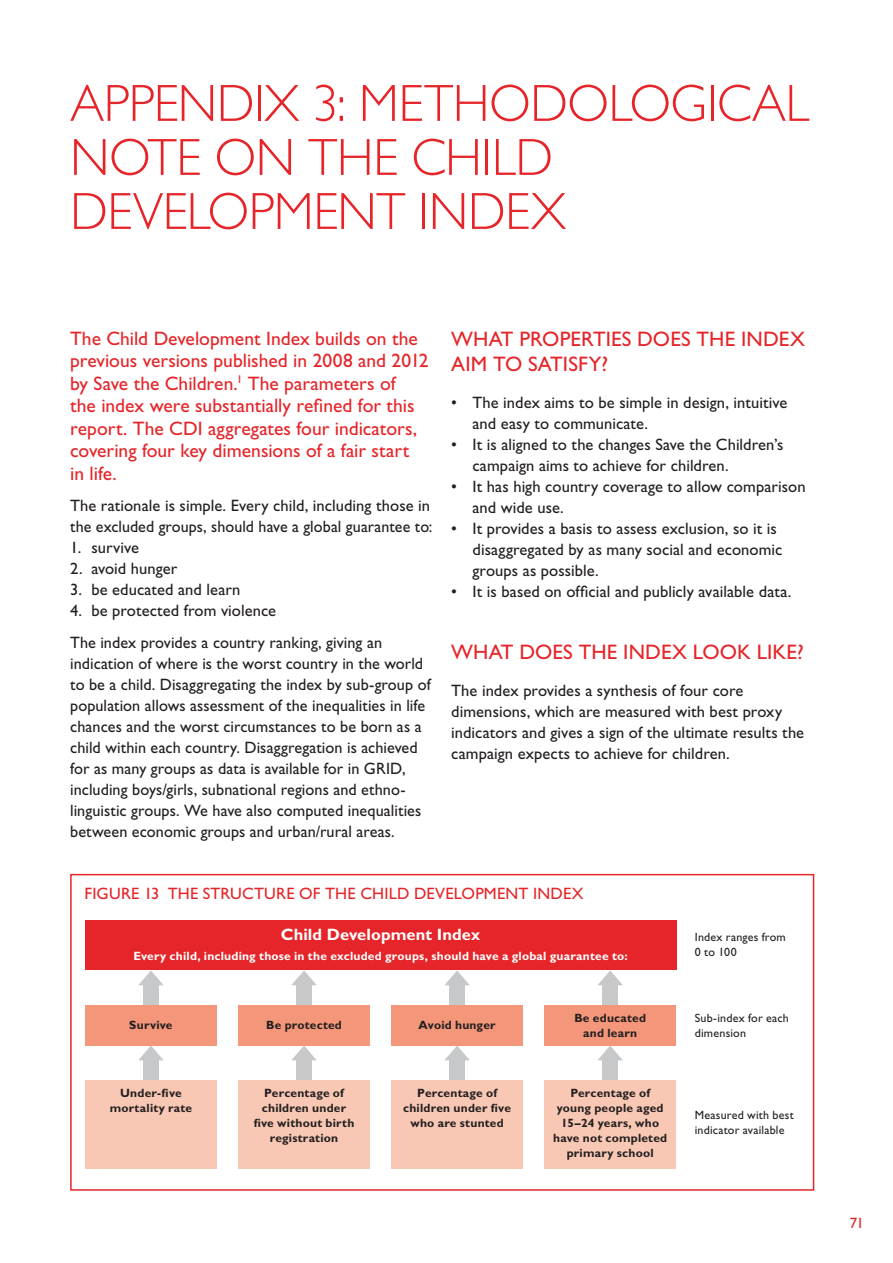
<style>
.page{position:relative;width:893px;height:1263px;background:#fff}
.page>*{position:absolute;margin:0;border:0;box-sizing:border-box;transform-origin:0 0}
.t1{font:300 52.5px/54px "Gill Sans Std";letter-spacing:-.01em;color:#e52529}
.t2{font:21px/25.5px "Gill Sans Std";letter-spacing:.005em;color:#e52529}
.t3{font:19.5px/22.5px "Gill Sans Std";color:#e52529}
.t4{font:16.5px/21px "Gill Sans Std";letter-spacing:.005em;color:#231f20}
.t5{font:16.5px "Gill Sans Std";letter-spacing:.01em;color:#e52529}
.t6{font:700 16.5px "Gill Sans Std";letter-spacing:.005em;color:#fff}
.t7{font:15px "Gill Sans Std";color:#e52529}
.t8{font:700 12px/15px "Gill Sans Std";letter-spacing:.02em;color:#231f20;text-align:center}
.t9{font:12px/15px "Gill Sans Std";letter-spacing:.015em;color:#231f20}
.t10{font:700 12px "Gill Sans Std";letter-spacing:.02em;color:#fff}
</style>
<div class="page">
<div style="left:70px;top:874px;width:744px;height:317px;border:2px solid #e52529"></div>
<div style="left:85px;top:921px;width:591px;height:49px;background:#e52529"></div>
<div style="left:143px;top:1057px;width:16px;height:46px;background:#c7c8ca"></div>
<svg style="left:138px;top:1045px;width:26px;height:15px"></svg>
<div style="left:143px;top:982px;width:16px;height:46px;background:#c7c8ca"></div>
<svg style="left:139px;top:971px;width:24px;height:14px"></svg>
<div style="left:296px;top:1057px;width:16px;height:46px;background:#c7c8ca"></div>
<svg style="left:291px;top:1045px;width:26px;height:15px"></svg>
<div style="left:296px;top:982px;width:16px;height:46px;background:#c7c8ca"></div>
<svg style="left:292px;top:971px;width:24px;height:14px"></svg>
<div style="left:449px;top:1057px;width:16px;height:46px;background:#c7c8ca"></div>
<svg style="left:444px;top:1045px;width:26px;height:15px"></svg>
<div style="left:449px;top:982px;width:16px;height:46px;background:#c7c8ca"></div>
<svg style="left:445px;top:970px;width:25px;height:15px"></svg>
<div style="left:603px;top:1057px;width:15px;height:46px;background:#c7c8ca"></div>
<svg style="left:597px;top:1045px;width:26px;height:15px"></svg>
<div style="left:603px;top:982px;width:15px;height:46px;background:#c7c8ca"></div>
<svg style="left:598px;top:970px;width:25px;height:15px"></svg>
<div style="left:391px;top:1005px;width:132px;height:40px;background:#f3967a"></div>
<div style="left:238px;top:1005px;width:132px;height:40px;background:#f3967a"></div>
<div style="left:85px;top:1005px;width:132px;height:40px;background:#f3967a"></div>
<div style="left:544px;top:1005px;width:132px;height:40px;background:#f3967a"></div>
<div style="left:544px;top:1080px;width:132px;height:88px;background:#f9c8b4"></div>
<div style="left:238px;top:1080px;width:132px;height:88px;background:#f9c8b4"></div>
<div style="left:85px;top:1080px;width:132px;height:88px;background:#f9c8b4"></div>
<div style="left:391px;top:1080px;width:132px;height:88px;background:#f9c8b4"></div>
<h1 class="t1" style="left:70px;top:77px;width:741px">APPENDIX 3: METHODOLOGICAL<br>NOTE ON THE CHILD<br>DEVELOPMENT INDEX</h1>
<p class="t3" style="left:70px;top:327px;width:360px">The Child Development Index builds on the previous versions published in 2008 and 2012 by Save the Children.<sup>1</sup> The parameters of<br>the index were substantially refined for this report. The CDI aggregates four indicators, covering four key dimensions of a fair start<br>in life.</p>
<p class="t4" style="left:70px;top:495px;width:364px">The rationale is simple. Every child, including those in the excluded groups, should have a global guarantee to:</p>
<p class="t4" style="left:70px;top:537px;width:70px">1. survive</p>
<p class="t4" style="left:70px;top:558px;width:109px">2. avoid hunger</p>
<p class="t4" style="left:70px;top:579px;width:172px">3. be educated and learn</p>
<p class="t4" style="left:70px;top:595px;width:313px;line-height:31.5px">4. be protected from violence<br>The index provides a country ranking, giving an</p>
<p class="t4" style="left:70px;top:653px;width:362px">indication of where is the worst country in the world to be a child. Disaggregating the index by sub-group of population allows assessment of the inequalities in life chances and the worst circumstances to be born as a child within each country. Disaggregation is achieved for as many groups as data is available for in GRID, including boys/girls, subnational regions and ethno&shy;linguistic groups. We have also computed inequalities between economic groups and urban/rural areas.</p>
<p class="t2" style="left:451px;top:326px;width:355px">WHAT PROPERTIES DOES THE INDEX<br>AIM TO SATISFY?</p>
<p class="t4" style="left:472px;top:392px;width:316px;text-indent:-21px">• The index aims to be simple in design, intuitive and easy to communicate.</p>
<p class="t4" style="left:472px;top:434px;width:312px;text-indent:-21px">• It is aligned to the changes Save the Children’s campaign aims to achieve for children.</p>
<p class="t4" style="left:472px;top:476px;width:335px;text-indent:-21px">• It has high country coverage to allow comparison and wide use.</p>
<p class="t4" style="left:472px;top:518px;width:311px;text-indent:-21px">• It provides a basis to assess exclusion, so it is disaggregated by as many social and economic groups as possible.</p>
<p class="t4" style="left:451px;top:581px;width:342px">• It is based on official and publicly available data.</p>
<p class="t2" style="left:451px;top:640px;width:354px">WHAT DOES THE INDEX LOOK LIKE?</p>
<p class="t4" style="left:451px;top:680px;width:354px">The index provides a synthesis of four core dimensions, which are measured with best proxy indicators and gives a sign of the ultimate results the campaign expects to achieve for children.</p>
<p class="t5" style="left:84px;top:884px;width:501px">FIGURE 13 THE STRUCTURE OF THE CHILD DEVELOPMENT INDEX</p>
<p class="t6" style="left:281px;top:925px;width:201px">Child Development Index</p>
<p class="t10" style="left:133px;top:948px;width:496px">Every child, including those in the excluded groups, should have a global guarantee to:</p>
<p class="t8" style="left:129px;top:1017px;width:45px">Survive</p>
<p class="t8" style="left:266px;top:1017px;width:77px">Be protected</p>
<p class="t8" style="left:419px;top:1017px;width:78px">Avoid hunger</p>
<p class="t8" style="left:574px;top:1010px;width:73px">Be educated and learn</p>
<p class="t8" style="left:110px;top:1085px;width:84px">Under-five mortality rate</p>
<p class="t8" style="left:403px;top:1085px;width:109px">Percentage of children under five who are stunted</p>
<p class="t8" style="left:254px;top:1085px;width:102px">Percentage of children under five without birth registration</p>
<p class="t8" style="left:553px;top:1085px;width:116px">Percentage of young people aged<br>15–24 years, who have not completed primary school</p>
<p class="t9" style="left:695px;top:929px;width:92px">Index ranges from<br>0 to 100</p>
<p class="t9" style="left:695px;top:1010px;width:96px">Sub-index for each dimension</p>
<p class="t9" style="left:695px;top:1107px;width:100px">Measured with best indicator available</p>
<p class="t7" style="left:850px;top:1214px;width:16px">71</p>
</div>
